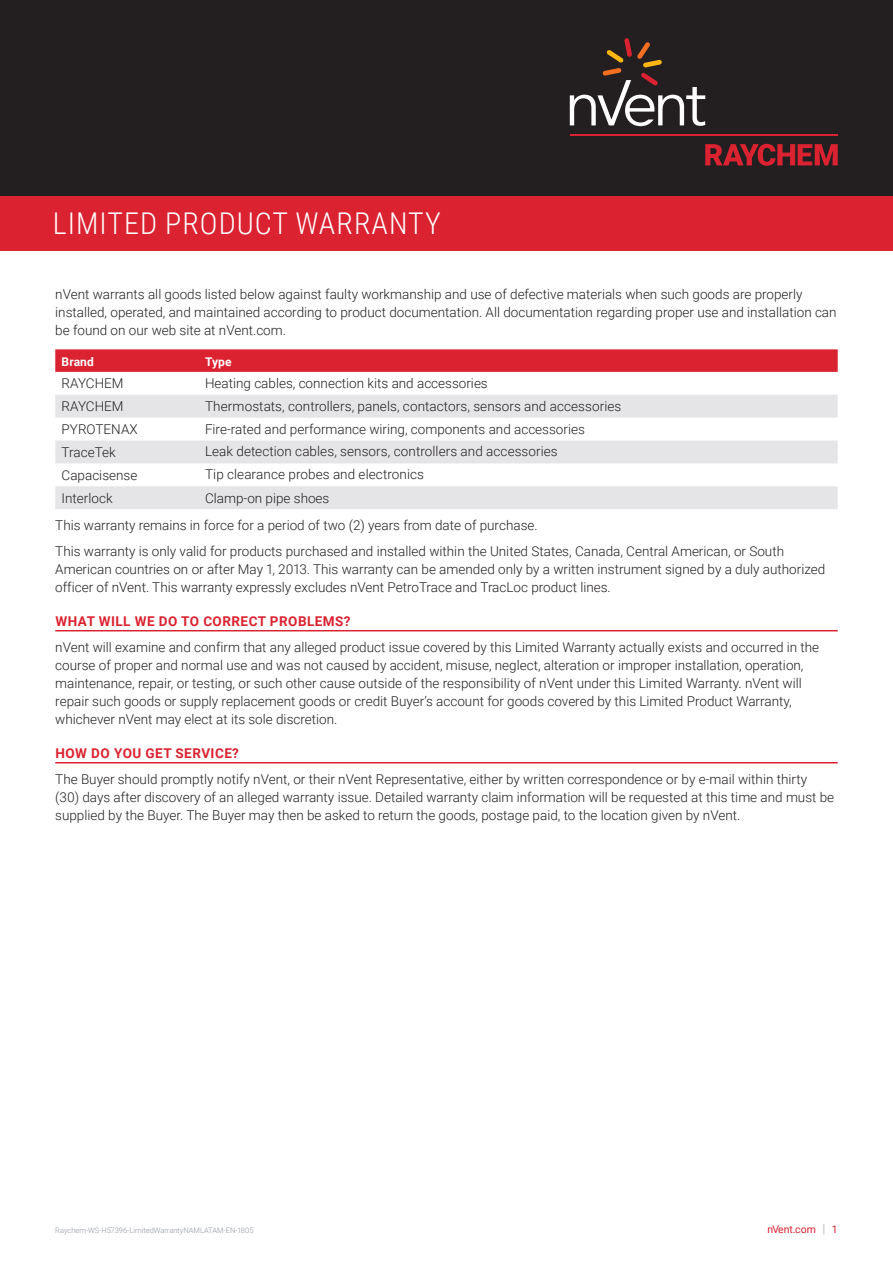
<style>
.page{position:relative;width:893px;height:1263px;background:#fff}
.page>*{position:absolute;margin:0;border:0;box-sizing:border-box;transform-origin:0 0}
.t1{font:300 30px "Roboto Condensed";letter-spacing:.035em;color:#fff}
.t2{font:300 13.5px/18px "Roboto";color:#231f20}
.t3{font:700 13.5px "Roboto";letter-spacing:.035em;color:#db2230}
.t4{font:700 12px "Roboto";letter-spacing:.01em;color:#fff}
.t5{font:10.5px "Roboto";color:#db2230}
.t6{font:300 7.5px "Roboto";color:#8f959e}
.s1{font-weight:300;font-size:12.6px;color:#8f959e}
</style>
<div class="page">
<div style="left:0;top:0;width:893px;height:196px;background:#231f20"></div>
<div style="left:0;top:196px;width:893px;height:55px;background:#db2230"></div>
<svg style="left:705px;top:144px;width:133px;height:22px"></svg>
<hr style="left:570px;top:134px;width:268px;height:2px;background:#db2230">
<svg style="left:570px;top:38px;width:135px;height:88px"></svg>
<hr style="left:55px;top:630px;width:783px;height:1px;background:#db2230">
<hr style="left:55px;top:762px;width:783px;height:1px;background:#db2230">
<svg style="left:55px;top:349px;width:783px;height:23px;background:#db2634"></svg>
<svg style="left:55px;top:395px;width:783px;height:114px;fill:#e5e5e8"></svg>
<h1 class="t1" style="left:53px;top:202px;width:389px">LIMITED PRODUCT WARRANTY</h1>
<p class="t2" style="left:55px;top:285px;width:783px">nVent warrants all goods listed below against faulty workmanship and use of defective materials when such goods are properly installed, operated, and maintained according to product documentation. All documentation regarding proper use and installation can be found on our web site at nVent.com.</p>
<p class="t4" style="left:62px;top:353px;width:34px">Brand</p>
<p class="t4" style="left:205px;top:353px;width:28px">Type</p>
<p class="t2" style="left:62px;top:374px;width:63px">RAYCHEM</p>
<p class="t2" style="left:205px;top:374px;width:284px">Heating cables, connection kits and accessories</p>
<p class="t2" style="left:62px;top:397px;width:63px">RAYCHEM</p>
<p class="t2" style="left:205px;top:396px;width:418px">Thermostats, controllers, panels, contactors, sensors and accessories</p>
<p class="t2" style="left:62px;top:420px;width:78px">PYROTENAX</p>
<p class="t2" style="left:205px;top:420px;width:381px">Fire-rated and performance wiring, components and accessories</p>
<p class="t2" style="left:62px;top:443px;width:56px">TraceTek</p>
<p class="t2" style="left:205px;top:442px;width:354px">Leak detection cables, sensors, controllers and accessories</p>
<p class="t2" style="left:62px;top:466px;width:77px">Capacisense</p>
<p class="t2" style="left:205px;top:465px;width:221px">Tip clearance probes and electronics</p>
<p class="t2" style="left:62px;top:488px;width:53px">Interlock</p>
<p class="t2" style="left:55px;top:484px;width:730px;line-height:26.7px;text-indent:150px">Clamp-on pipe shoes<br>This warranty remains in force for a period of two (2) years from date of purchase.<br>This warranty is only valid for products purchased and installed within the United States, Canada, Central American, or South</p>
<p class="t2" style="left:55px;top:560px;width:772px">American countries on or after May 1, 2013. This warranty can be amended only by a written instrument signed by a duly authorized officer of nVent. This warranty expressly excludes nVent PetroTrace and TracLoc product lines.</p>
<p class="t3" style="left:56px;top:611px;width:296px">WHAT WILL WE DO TO CORRECT PROBLEMS?</p>
<p class="t2" style="left:55px;top:638px;width:765px">nVent will examine and confirm that any alleged product issue covered by this Limited Warranty actually exists and occurred in the course of proper and normal use and was not caused by accident, misuse, neglect, alteration or improper installation, operation, maintenance, repair, or testing, or such other cause outside of the responsibility of nVent under this Limited Warranty. nVent will repair such goods or supply replacement goods or credit Buyer’s account for goods covered by this Limited Product Warranty, whichever nVent may elect at its sole discretion.</p>
<p class="t3" style="left:56px;top:743px;width:185px">HOW DO YOU GET SERVICE?</p>
<p class="t2" style="left:55px;top:770px;width:780px">The Buyer should promptly notify nVent, or their nVent Representative, either by written correspondence or by e-mail within thirty (30) days after discovery of an alleged warranty issue. Detailed warranty claim information will be requested at this time and must be supplied by the Buyer. The Buyer may then be asked to return the goods, postage paid, to the location given by nVent.</p>
<p class="t6" style="left:55px;top:1225px;width:200px">Raychem-WS-H57396-LimitedWarrantyNAMLATAM-EN-1805</p>
<p class="t5" style="left:767px;top:1222px;width:72px">nVent.com <span class="s1">|</span> 1</p>
</div>
